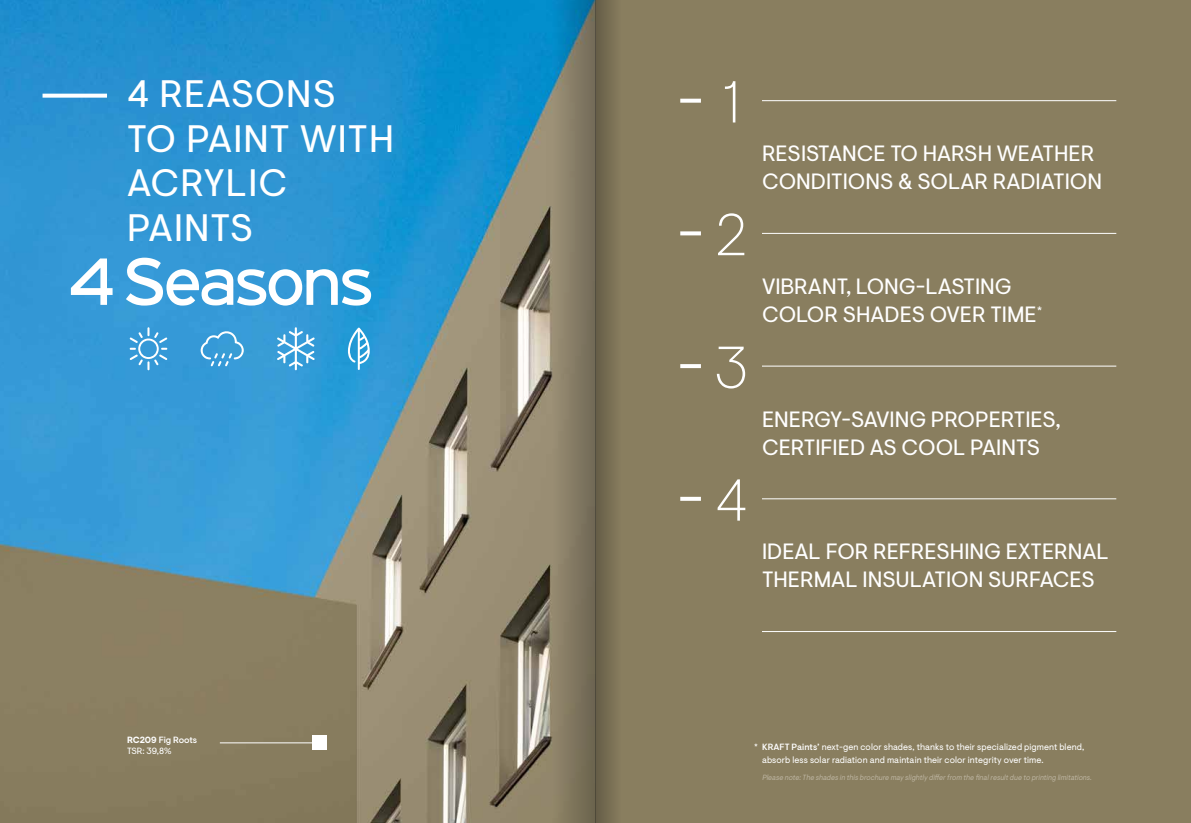
<style>
.page{position:relative;width:1191px;height:823px;background:#fff}
.page>*{position:absolute;margin:0;border:0;box-sizing:border-box;transform-origin:0 0}
.t1{font:200 58.9px "Visuelt Pro";color:#fff}
.t2{font:38px/44.6px "Visuelt Pro";letter-spacing:.03em;color:#fff}
.t3{font:22px/28px "Visuelt Pro";color:#fff}
.t4{font:9px/13px "Visuelt Pro";letter-spacing:.01em;color:#fff}
.t5{font:italic 7.5px "Visuelt Pro";color:#bbb39f;scale:.95 1}
.s1{font-weight:700}
.s2{font-weight:500}
</style>
<div class="page">
<div style="left:522px;top:0;width:669px;height:822px;background:#897e5f"></div>
<img style="left:0;top:0;width:553px;height:822px">
<hr style="left:762px;top:100px;width:354px;height:1px;background:#fff">
<svg style="left:680px;top:99px;width:21px;height:4px"></svg>
<svg style="left:680px;top:231px;width:21px;height:4px"></svg>
<hr style="left:762px;top:233px;width:354px;height:1px;background:#fff">
<svg style="left:680px;top:364px;width:21px;height:4px"></svg>
<hr style="left:762px;top:365px;width:354px;height:1px;background:#fff">
<svg style="left:680px;top:496px;width:21px;height:4px"></svg>
<hr style="left:762px;top:498px;width:354px;height:1px;background:#fff">
<hr style="left:762px;top:630px;width:354px;height:1px;background:#fff">
<svg style="left:71px;top:257px;width:300px;height:48px"></svg>
<svg style="left:277px;top:327px;width:38px;height:43px"></svg>
<svg style="left:130px;top:327px;width:37px;height:43px"></svg>
<svg style="left:348px;top:327px;width:22px;height:43px"></svg>
<svg style="left:201px;top:330px;width:43px;height:36px"></svg>
<svg style="left:43px;top:94px;width:64px;height:4px"></svg>
<div style="left:312px;top:735px;width:14px;height:14px;background:#fff"></div>
<hr style="left:220px;top:742px;width:100px;height:1px;background:#fff">
<div style="left:595px;top:0;width:26px;height:822px;background:linear-gradient(to right,#645c46,#867b5d)"></div>
<svg style="left:553px;top:0;width:42px;height:822px"></svg>
<h2 class="t2" style="left:127px;top:73px;width:268px">4 REASONS<br>TO PAINT WITH<br>ACRYLIC<br>PAINTS</h2>
<p class="t4" style="left:127px;top:734px;width:72px;line-height:11px"><span class="s1">RC209</span> <span class="s2">Fig Roots<br></span>TSR: 39,8%</p>
<h1 class="t1" style="left:723px;top:68px;width:18px">1</h1>
<h1 class="t1" style="left:715px;top:200px;width:33px">2</h1>
<h1 class="t1" style="left:715px;top:333px;width:35px">3</h1>
<h1 class="t1" style="left:715px;top:465px;width:34px">4</h1>
<p class="t3" style="left:762px;top:140px;width:341px">RESISTANCE TO HARSH WEATHER<br>CONDITIONS &amp; SOLAR RADIATION</p>
<p class="t3" style="left:762px;top:273px;width:282px">VIBRANT, LONG-LASTING<br>COLOR SHADES OVER TIME<sup>*</sup></p>
<p class="t3" style="left:762px;top:405px;width:300px">ENERGY-SAVING PROPERTIES,<br>CERTIFIED AS COOL PAINTS</p>
<p class="t3" style="left:762px;top:538px;width:348px">IDEAL FOR REFRESHING EXTERNAL<br>THERMAL INSULATION SURFACES</p>
<p class="t4" style="left:762px;top:740px;width:324px"><span class="s2">KRAFT Paints’</span> next-gen color shades, thanks to their specialized pigment blend, absorb less solar radiation and maintain their color integrity over time.</p>
<p class="t4" style="left:754px;top:740px;width:5px">*</p>
<p class="t5" style="left:762px;top:773px;width:350px">Please note:The shades in this brochure may slightly differfrom the finalresultdue to printing limitations.</p>
</div>
